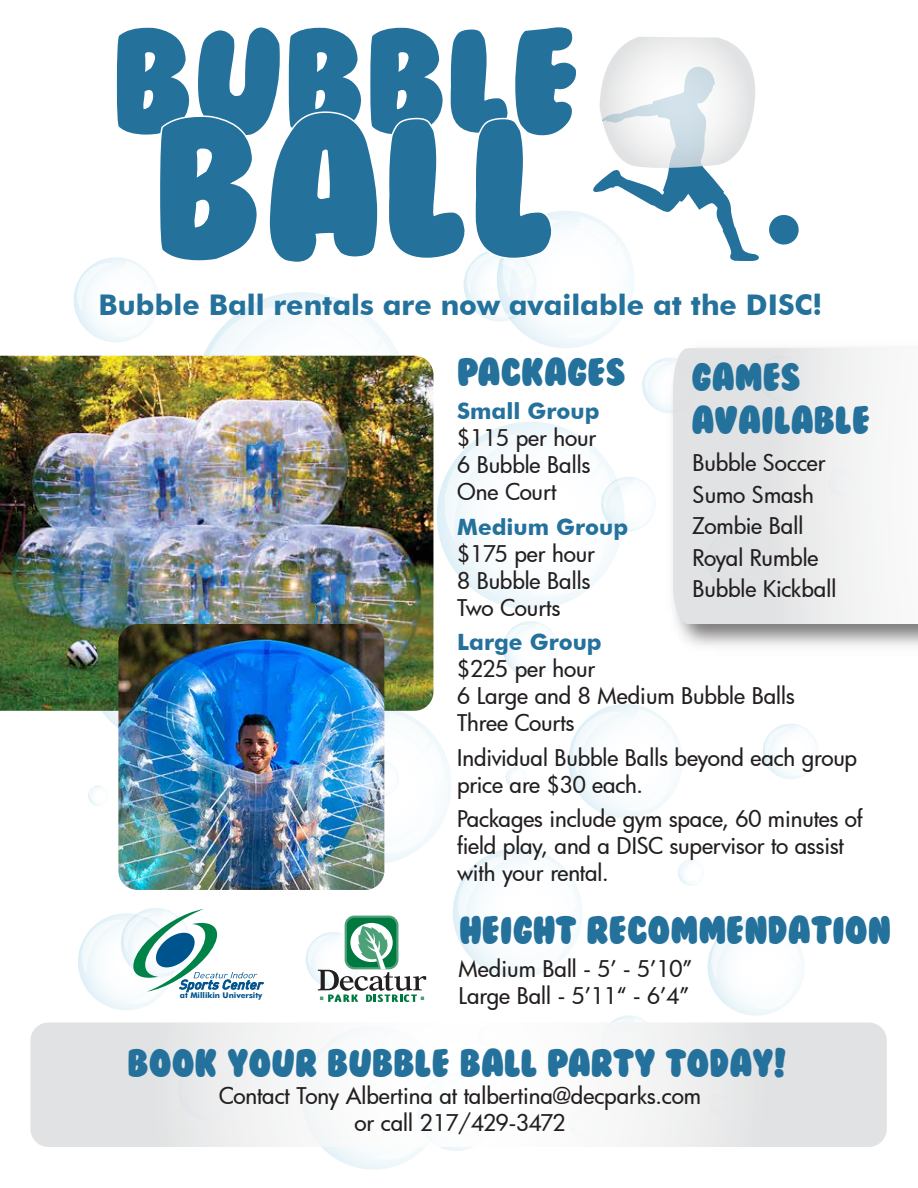
<style>
.page{position:relative;width:918px;height:1188px;background:#fff}
.page>*{position:absolute;margin:0;border:0;box-sizing:border-box;transform-origin:0 0}
.t1{font:186.45px "Bubble Gum";color:#24719c}
.t2{font:36px/43.2px "Bubble Gum";color:#24719c}
.t3{font:700 28.5px "Futura BT";color:#24719c}
.t4{font:500 22.5px/27px "Futura";letter-spacing:-.005em;color:#231f20}
.t5{font:700 22.5px "Futura BT";color:#24719c}
.t6{font:700 7.95px "Futura BT";color:#00548e}
</style>
<div class="page">
<div style="left:30px;top:1022px;width:857px;height:125px;background:#e1e2e3;border-radius:18px"></div>
<div style="left:818px;top:348px;width:100px;height:276px;background:#f3f4f4"></div>
<img style="left:0;top:356px;width:74px;height:355px">
<img style="left:74px;top:27px;width:744px;height:1143px">
<h1 class="t1" style="left:153px;top:99px;width:405px">BALL</h1>
<p class="t3" style="left:99px;top:287px;width:725px">Bubble Ball rentals are now available at the DISC!</p>
<h2 class="t2" style="left:457px;top:351px;width:170px">PACKAGES</h2>
<h2 class="t2" style="left:691px;top:356px;width:180px">GAMES<br>AVAILABLE</h2>
<p class="t4" style="left:693px;top:447px;width:145px;line-height:31.5px">Bubble Soccer<br>Sumo Smash<br>Zombie Ball<br>Royal Rumble<br>Bubble Kickball</p>
<p class="t5" style="left:457px;top:397px;width:144px">Small Group</p>
<p class="t4" style="left:457px;top:424px;width:141px">$115 per hour<br>6 Bubble Balls<br>One Court</p>
<p class="t5" style="left:457px;top:513px;width:173px">Medium Group</p>
<p class="t4" style="left:457px;top:539px;width:139px">$175 per hour<br>8 Bubble Balls<br>Two Courts</p>
<p class="t5" style="left:457px;top:628px;width:146px">Large Group</p>
<p class="t4" style="left:457px;top:655px;width:339px">$225 per hour<br>6 Large and 8 Medium Bubble Balls<br>Three Courts</p>
<p class="t4" style="left:457px;top:743px;width:401px">Individual Bubble Balls beyond each group price are $30 each.</p>
<p class="t4" style="left:457px;top:805px;width:407px">Packages include gym space, 60 minutes of field play, and a DISC supervisor to assist with your rental.</p>
<p class="t6" style="left:180px;top:991px;width:84px">at Millikin University</p>
<h2 class="t2" style="left:459px;top:908px;width:434px">HEIGHT RECOMMENDATION</h2>
<p class="t4" style="left:459px;top:954px;width:235px">Medium Ball - 5’ - 5’10”<br>Large Ball - 5’11“ - 6’4”</p>
<h2 class="t2" style="left:127px;top:1042px;width:661px">BOOK YOUR BUBBLE BALL PARTY TODAY!</h2>
<p class="t4" style="left:219px;top:1082px;width:484px;text-align:center">Contact Tony Albertina at talbertina@decparks.com or call 217/429-3472</p>
</div>
